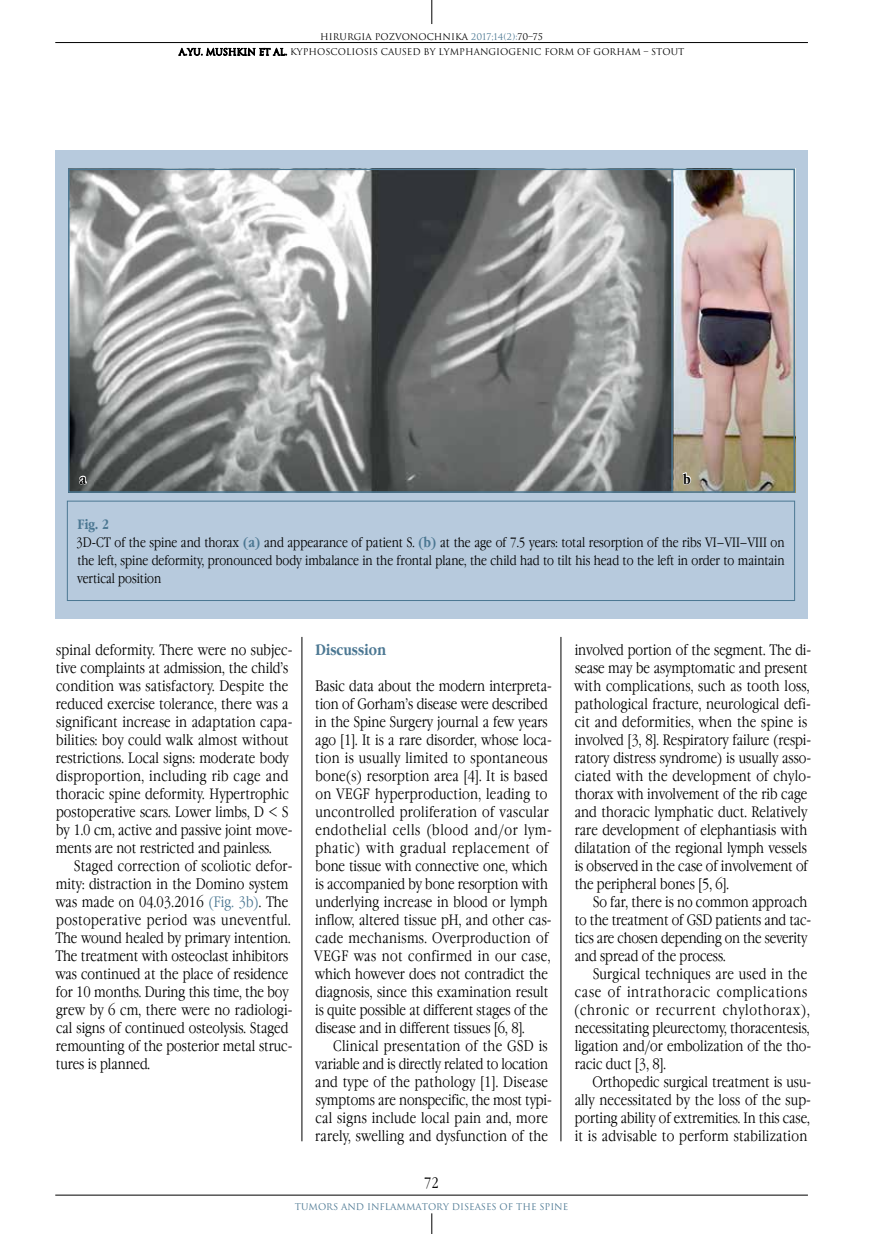
<style>
.page{position:relative;width:893px;height:1234px;background:#fff}
.page>*{position:absolute;margin:0;border:0;box-sizing:border-box;transform-origin:0 0}
.t1{font:300 15px/18px "Garamond Narrow C";letter-spacing:.005em;color:#000}
.t2{font:700 15px "Garamond Narrow C";color:#4b7792}
.t3{font:300 13.5px/18px "Garamond Narrow C";color:#000}
.t4{font:700 13.5px "Garamond Narrow C";color:#000}
.t5{font:9px "Romul";color:#000}
.t6{font:9px "Romul";color:#4b7792}
.s1{color:#4b7792}
.s2{font-weight:700;color:#4b7792}
</style>
<div class="page">
<hr style="left:55px;top:42px;width:753px;height:1px;background:#000">
<svg style="left:432px;top:0;width:1px;height:24px"></svg>
<hr style="left:55px;top:1194px;width:753px;height:1px;background:#000">
<svg style="left:432px;top:1213px;width:1px;height:20px"></svg>
<svg style="left:178px;top:43px;width:109px;height:13px"></svg>
<hr style="left:302px;top:636px;width:1px;height:504px;background:#000">
<hr style="left:561px;top:636px;width:1px;height:504px;background:#000">
<div style="left:55px;top:150px;width:753px;height:468px;background:#b7cadd"></div>
<img style="left:71px;top:171px;width:721px;height:318px">
<div style="left:68px;top:168px;width:727px;height:324px;border:2px solid #4b7792"></div>
<div style="left:67px;top:500px;width:728px;height:100px;border:1px solid #4b7792"></div>
<svg style="left:682px;top:471px;width:10px;height:21px"></svg>
<hr style="left:671px;top:170px;width:2px;height:322px;background:#4b7792">
<svg style="left:78px;top:470px;width:10px;height:15px"></svg>
<p class="t5" style="left:320px;top:31px;width:224px">HIRURGIA POZVONOCHNIKA <span class="s1">2017;14(2):</span>70–75</p>
<p class="t5" style="left:179px;top:47px;width:507px">A.YU. MUSHKIN ET AL. KYPHOSCOLIOSIS CAUSED BY LYMPHANGIOGENIC FORM OF GORHAM – STOUT</p>
<p class="t4" style="left:80px;top:471px;width:8px">а</p>
<p class="t4" style="left:683px;top:471px;width:9px">b</p>
<p class="t3" style="left:76px;top:515px;width:710px"><span class="s2">Fig. 2<br></span>3D-CT of the spine and thorax <span class="s2">(a)</span> and appearance of patient S. <span class="s2">(b)</span> at the age of 7.5 years: total resorption of the ribs VI–VII–VIII on the left, spine deformity, pronounced body imbalance in the frontal plane, the child had to tilt his head to the left in order to maintain vertical position</p>
<p class="t1" style="left:56px;top:641px;width:238px">spinal deformity. There were no subjec&shy;tive complaints at admission, the child’s condition was satisfactory. Despite the reduced exercise tolerance, there was a significant increase in adaptation capa&shy;bilities: boy could walk almost without restrictions. Local signs: moderate body disproportion, including rib cage and thoracic spine deformity. Hypertrophic postoperative scars. Lower limbs, D &lt; S by 1.0 cm, active and passive joint move&shy;ments are not restricted and painless.</p>
<p class="t1" style="left:55px;top:857px;width:239px;text-indent:19px">Staged correction of scoliotic defor&shy;mity: distraction in the Domino system was made on 04.03.2016 <span class="s1">(Fig. 3b)</span>. The postoperative period was uneventful.<br>The wound healed by primary intention.<br>The treatment with osteoclast inhibitors was continued at the place of residence for 10 months. During this time, the boy grew by 6 cm, there were no radiologi&shy;cal signs of continued osteolysis. Staged remounting of the posterior metal struc&shy;tures is planned.</p>
<p class="t2" style="left:315px;top:641px;width:72px">Discussion</p>
<p class="t1" style="left:314px;top:677px;width:239px">Basic data about the modern interpreta&shy;tion of Gorham’s disease were described in the Spine Surgery journal a few years ago [1]. It is a rare disorder, whose loca&shy;tion is usually limited to spontaneous bone(s) resorption area [4]. It is based on VEGF hyperproduction, leading to uncontrolled proliferation of vascular endothelial cells (blood and/or lym&shy;phatic) with gradual replacement of bone tissue with connective one, which is accompanied by bone resorption with underlying increase in blood or lymph inflow, altered tissue pH, and other cas&shy;cade mechanisms. Overproduction of VEGF was not confirmed in our case, which however does not contradict the diagnosis, since this examination result is quite possible at different stages of the disease and in different tissues [6, 8].</p>
<p class="t1" style="left:315px;top:1037px;width:238px;text-indent:18px">Clinical presentation of the GSD is variable and is directly related to location and type of the pathology [1]. Disease symptoms are nonspecific, the most typi&shy;cal signs include local pain and, more rarely, swelling and dysfunction of the</p>
<p class="t1" style="left:574px;top:641px;width:238px">involved portion of the segment. The di&shy;sease may be asymptomatic and present with complications, such as tooth loss, pathological fracture, neurological defi&shy;cit and deformities, when the spine is involved [3, 8]. Respiratory failure (respi&shy;ratory distress syndrome) is usually asso&shy;ciated with the development of chylo&shy;thorax with involvement of the rib cage and thoracic lymphatic duct. Relatively rare development of elephantiasis with dilatation of the regional lymph vessels is observed in the case of involvement of the peripheral bones [5, 6].</p>
<p class="t1" style="left:575px;top:893px;width:238px;text-indent:18px">So far, there is no common approach to the treatment of GSD patients and tac&shy;tics are chosen depending on the severity and spread of the process.</p>
<p class="t1" style="left:574px;top:965px;width:239px;text-indent:19px">Surgical techniques are used in the case of intrathoracic complications (chronic or recurrent chylothorax), necessitating pleurectomy, thoracentesis, ligation and/or embolization of the tho&shy;racic duct [3, 8].</p>
<p class="t1" style="left:575px;top:1073px;width:238px;text-align:justify;text-indent:18px">Orthopedic surgical treatment is usu&shy;ally necessitated by the loss of the sup&shy;porting ability of extremities. In this case, it is advisable to perform stabilization</p>
<p class="t1" style="left:424px;top:1173px;width:16px">72</p>
<p class="t6" style="left:295px;top:1200px;width:275px">TUMORS AND INFLAMMATORY DISEASES OF THE SPINE</p>
</div>
